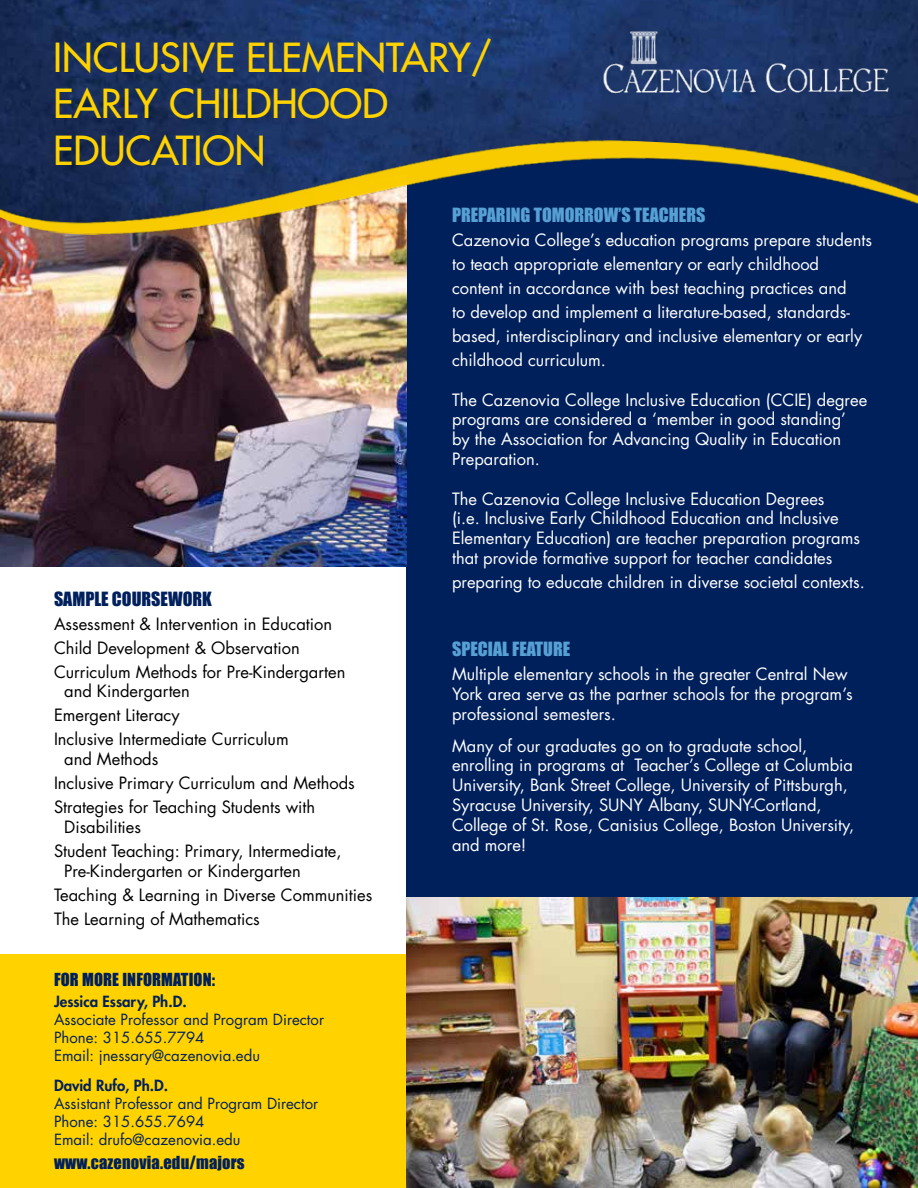
<style>
.page{position:relative;width:918px;height:1188px;background:#fff}
.page>*{position:absolute;margin:0;border:0;box-sizing:border-box;transform-origin:0 0}
.t1{font:500 39px/46.8px "Futura Std";color:#ffd200}
.t2{font:18px "Impact";color:#56a0d3}
.t3{font:18px "Impact";color:#00205c}
.t4{font:16.5px/19.8px "Futura Std";color:#fff}
.t5{font:16.5px/24px "Futura Std";color:#000}
.t6{font:16.5px "Impact";letter-spacing:.01em;color:#00205c}
.t7{font:15px/18px "Futura Std";color:#00205c}
.t8{font:800 15px "Futura Std";color:#00205c}
</style>
<div class="page">
<div style="left:406px;top:136px;width:512px;height:1052px;background:#00205c"></div>
<div style="left:0;top:955px;width:471px;height:233px;background:#ffd200"></div>
<img style="left:0;top:275px;width:406px;height:292px">
<img style="left:406px;top:897px;width:512px;height:291px">
<img style="left:0;top:0;width:918px;height:110px">
<img style="left:602px;top:20px;width:287px;height:90px">
<img style="left:0;top:110px;width:918px;height:165px">
<h1 class="t1" style="left:53px;top:34px;width:441px">INCLUSIVE ELEMENTARY/<br>EARLY CHILDHOOD<br>EDUCATION</h1>
<p class="t3" style="left:54px;top:585px;width:159px">SAMPLE COURSEWORK</p>
<p class="t5" style="left:54px;top:612px;width:293px">Assessment &amp; Intervention in Education<br>Child Development &amp; Observation<br>Curriculum Methods for Pre-Kindergarten</p>
<p class="t5" style="left:54px;top:680px;width:236px;text-indent:10px">and Kindergarten<br>Emergent Literacy<br>Inclusive Intermediate Curriculum</p>
<p class="t5" style="left:54px;top:747px;width:302px;text-indent:10px">and Methods<br>Inclusive Primary Curriculum and Methods<br>Strategies for Teaching Students with</p>
<p class="t5" style="left:54px;top:815px;width:289px;text-indent:10px">Disabilities<br>Student Teaching: Primary, Intermediate,</p>
<p class="t5" style="left:54px;top:859px;width:320px;text-indent:10px">Pre-Kindergarten or Kindergarten<br>Teaching &amp; Learning in Diverse Communities<br>The Learning of Mathematics</p>
<p class="t6" style="left:54px;top:967px;width:163px">FOR MORE INFORMATION:</p>
<p class="t8" style="left:54px;top:992px;width:134px">Jessica Essary, Ph.D.</p>
<p class="t7" style="left:54px;top:1011px;width:272px">Associate Professor and Program Director<br>Phone: 315.655.7794<br>Email: jnessary@cazenovia.edu</p>
<p class="t8" style="left:54px;top:1076px;width:116px">David Rufo, Ph.D.</p>
<p class="t7" style="left:54px;top:1095px;width:266px">Assistant Professor and Program Director<br>Phone: 315.655.7694<br>Email: drufo@cazenovia.edu</p>
<p class="t6" style="left:54px;top:1150px;width:192px">www.cazenovia.edu/majors</p>
<p class="t2" style="left:452px;top:201px;width:255px">PREPARING TOMORROW’S TEACHERS</p>
<p class="t4" style="left:452px;top:228px;width:421px;line-height:24px">Cazenovia College’s education programs prepare students to teach appropriate elementary or early childhood content in accordance with best teaching practices and<br>to develop and implement a literature-based, standards&shy;based, interdisciplinary and inclusive elementary or early childhood curriculum.</p>
<p class="t4" style="left:452px;top:390px;width:417px">The Cazenovia College Inclusive Education (CCIE) degree programs are considered a ‘member in good standing’ by the Association for Advancing Quality in Education Preparation.</p>
<p class="t4" style="left:452px;top:489px;width:409px">The Cazenovia College Inclusive Education Degrees<br>(i.e. Inclusive Early Childhood Education and Inclusive Elementary Education) are teacher preparation programs that provide formative support for teacher candidates</p>
<p class="t4" style="left:452px;top:572px;width:414px">preparing to educate children in diverse societal contexts.</p>
<p class="t2" style="left:452px;top:635px;width:120px">SPECIAL FEATURE</p>
<p class="t4" style="left:452px;top:664px;width:402px">Multiple elementary schools in the greater Central New<br>York area serve as the partner schools for the program’s professional semesters.</p>
<p class="t4" style="left:452px;top:736px;width:404px">Many of our graduates go on to graduate school, enrolling in programs at Teacher’s College at Columbia University, Bank Street College, University of Pittsburgh, Syracuse University, SUNY Albany, SUNY-Cortland, College of St. Rose, Canisius College, Boston University, and more!</p>
</div>
